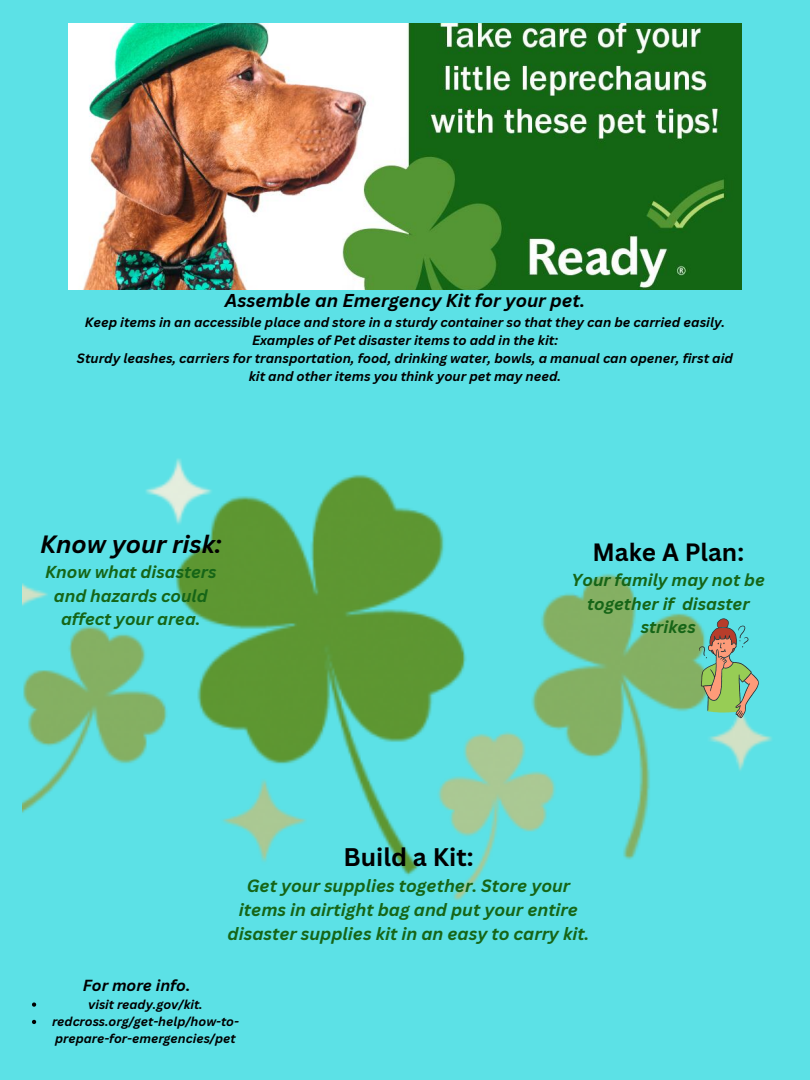
<style>
.page{position:relative;width:810px;height:1080px;background:#5ce1e6}
.page>*{position:absolute;margin:0;border:0;box-sizing:border-box;transform-origin:0 0}
.t1{font:700 24.81px "Canva Sans";color:#000}
.t2{font:italic 700 24.38px "Canva Sans";color:#000}
.t3{font:700 24.38px "Canva Sans";color:#000}
.t4{font:italic 700 18.12px "Canva Sans";color:#000}
.t5{font:italic 700 17.31px/23.9px "Canva Sans";color:#166517;text-align:center}
.t6{font:italic 700 16.88px/23.4px "Canva Sans";color:#166517;text-align:center}
.t7{font:italic 700 15.62px "Canva Sans";color:#000}
.t8{font:italic 700 13.12px/18.2px "Canva Sans";color:#000;text-align:center}
.t9{font:italic 700 12.5px/17.4px "Canva Sans";color:#000;text-align:center}
</style>
<div class="page">
<img style="left:69px;top:24px;width:672px;height:265px">
<img style="left:23px;top:458px;width:749px;height:442px">
<svg style="left:699px;top:618px;width:60px;height:100px"></svg>
<svg style="left:32px;top:1002px;width:4px;height:5px"></svg>
<svg style="left:32px;top:1020px;width:4px;height:4px"></svg>
<h3 class="t4" style="left:225px;top:288px;width:362px">Assemble an Emergency Kit for your pet.</h3>
<p class="t8" style="left:77px;top:312px;width:658px">Keep items in an accessible place and store in a sturdy container so that they can be carried easily.<br>Examples of Pet disaster items to add in the kit:<br>Sturdy leashes, carriers for transportation, food, drinking water, bowls, a manual can opener, first aid kit and other items you think your pet may need.</p>
<h2 class="t2" style="left:40px;top:526px;width:183px">Know your risk:</h2>
<p class="t6" style="left:45px;top:560px;width:173px">Know what disasters and hazards could affect your area.</p>
<h2 class="t3" style="left:593px;top:535px;width:153px">Make A Plan:</h2>
<p class="t6" style="left:572px;top:568px;width:195px">Your family may not be together if disaster strikes</p>
<p class="t7" style="left:83px;top:974px;width:109px">For more info.</p>
<h1 class="t1" style="left:343px;top:840px;width:132px">Build a Kit:</h1>
<h3 class="t5" style="left:228px;top:874px;width:363px">Get your supplies together. Store your items in airtight bag and put your entire disaster supplies kit in an easy to carry kit.</h3>
<p class="t9" style="left:52px;top:995px;width:188px">visit ready.gov/kit. redcross.org/get-help/how-to&shy;prepare-for-emergencies/pet</p>
</div>
